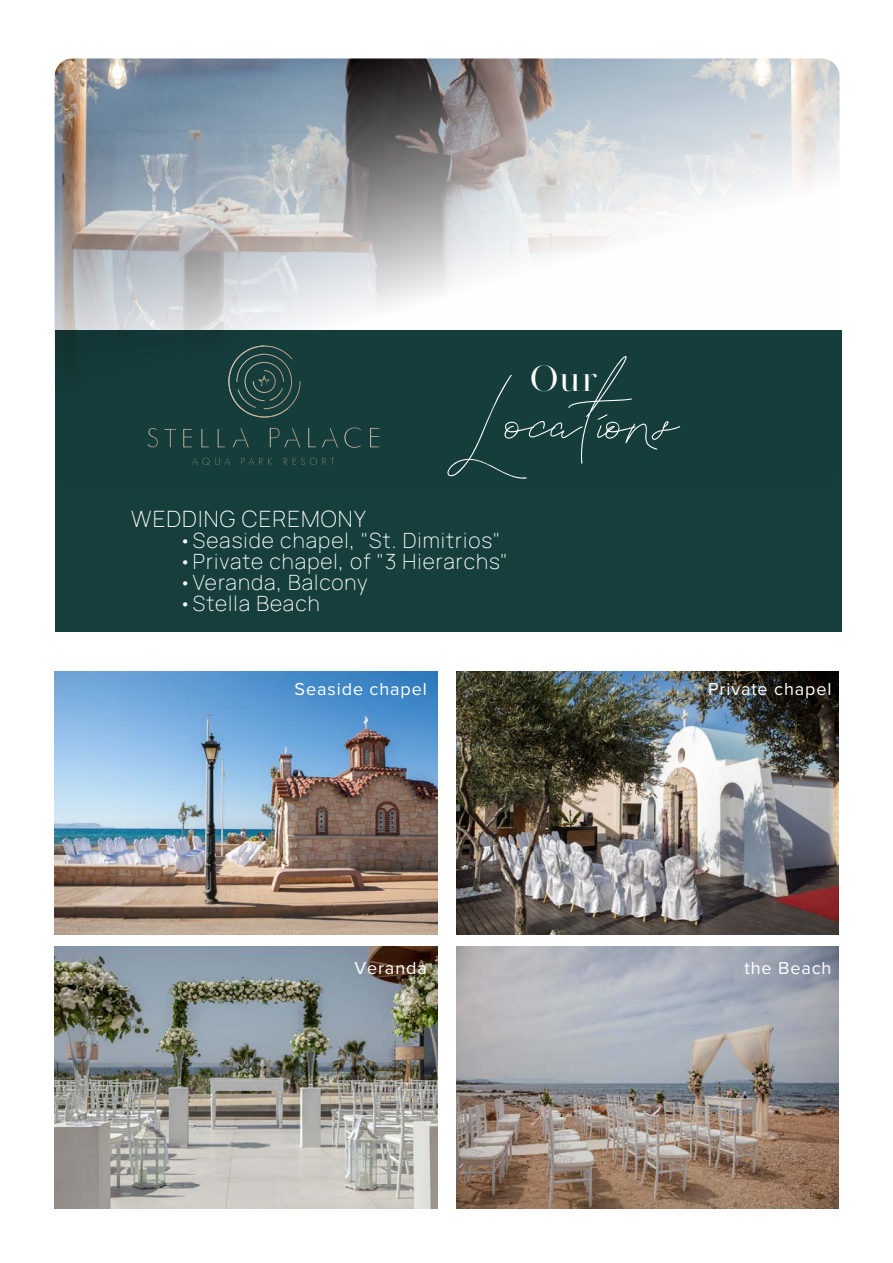
<style>
.page{position:relative;width:893px;height:1263px;background:#fff}
.page>*{position:absolute;margin:0;border:0;box-sizing:border-box;transform-origin:0 0}
.t1{font:72.9px "Blanc Seing";letter-spacing:-.025em;color:#fff}
.t2{font:36.45px "MADESAONARA";color:#fff}
.t3{font:200 22.5px "Manrope";letter-spacing:.05em;color:#fff}
.t4{font:200 21px "Manrope";letter-spacing:.05em;color:#fff}
.t5{font:18px "Proxima Nova";letter-spacing:.05em;color:#fff}
</style>
<div class="page">
<img style="left:55px;top:58px;width:785px;height:272px">
<img style="left:55px;top:672px;width:383px;height:263px">
<img style="left:456px;top:672px;width:383px;height:263px">
<img style="left:456px;top:946px;width:383px;height:263px">
<img style="left:55px;top:946px;width:383px;height:263px">
<div style="left:55px;top:330px;width:787px;height:301px;background:#163e3d"></div>
<svg style="left:270px;top:428px;width:30px;height:19px"></svg>
<svg style="left:322px;top:428px;width:16px;height:19px"></svg>
<svg style="left:233px;top:428px;width:16px;height:19px"></svg>
<svg style="left:308px;top:428px;width:8px;height:19px"></svg>
<svg style="left:344px;top:427px;width:17px;height:21px"></svg>
<svg style="left:370px;top:428px;width:9px;height:19px"></svg>
<svg style="left:148px;top:428px;width:10px;height:19px"></svg>
<svg style="left:165px;top:429px;width:11px;height:18px"></svg>
<svg style="left:183px;top:429px;width:9px;height:18px"></svg>
<svg style="left:201px;top:429px;width:8px;height:18px"></svg>
<svg style="left:218px;top:429px;width:7px;height:18px"></svg>
<svg style="left:192px;top:458px;width:38px;height:7px"></svg>
<svg style="left:241px;top:458px;width:31px;height:7px"></svg>
<svg style="left:284px;top:458px;width:51px;height:7px"></svg>
<svg style="left:228px;top:345px;width:73px;height:72px"></svg>
<p class="t1" style="left:453px;top:370px;width:223px">Location s</p>
<p class="t2" style="left:531px;top:357px;width:67px">Our</p>
<p class="t3" style="left:131px;top:503px;width:236px">WEDDING CEREMONY</p>
<p class="t4" style="left:179px;top:525px;width:323px">•Seaside chapel, "St. Dimitrios"</p>
<p class="t4" style="left:179px;top:546px;width:330px">•Private chapel, of "3 Hierarchs"</p>
<p class="t4" style="left:179px;top:567px;width:190px">•Veranda, Balcony</p>
<p class="t4" style="left:179px;top:588px;width:142px">•Stella Beach</p>
<p class="t5" style="left:295px;top:678px;width:134px">Seaside chapel</p>
<p class="t5" style="left:708px;top:678px;width:125px">Private chapel</p>
<p class="t5" style="left:354px;top:957px;width:74px">Veranda</p>
<p class="t5" style="left:744px;top:957px;width:88px">the Beach</p>
</div>
